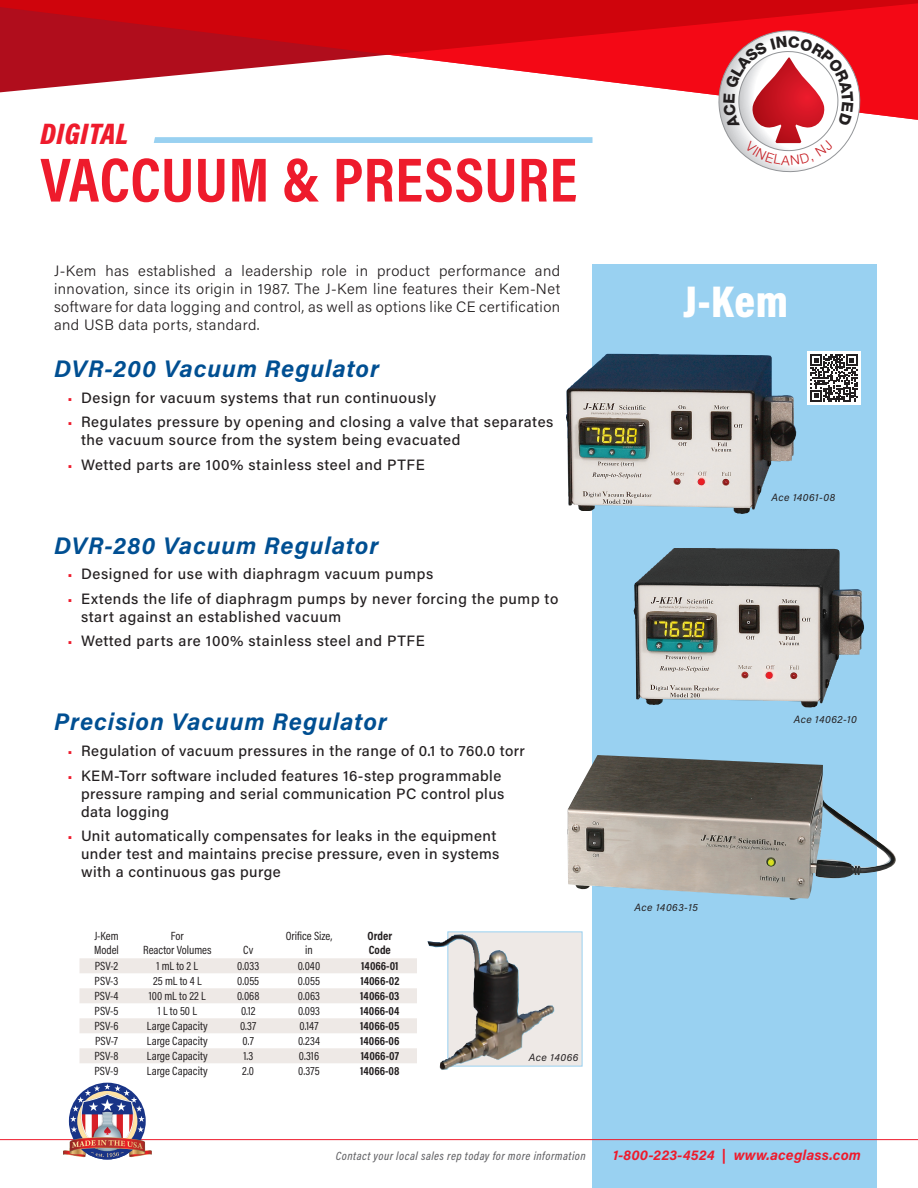
<style>
.page{position:relative;width:918px;height:1188px;background:#fff}
.page>*{position:absolute;margin:0;border:0;box-sizing:border-box;transform-origin:0 0}
.t1{font:700 63px "Acumin Pro Cond";letter-spacing:.01em;color:#ee1b2c}
.t2{font:900 45px "Acumin Pro Cond";color:#fff}
.t3{font:italic 900 30px "Acumin Pro Cond";letter-spacing:.02em;color:#ee1b2c}
.t4{font:italic 700 24px "Acumin Pro";letter-spacing:.04em;color:#004f92}
.t5{font:500 15px/18px "Acumin Pro";letter-spacing:.035em;color:#231f20}
.t6{font:300 15px/18px "Acumin Pro";letter-spacing:.03em;color:#231f20;text-align:justify}
.t7{font:italic 700 14.25px "Acumin Pro";letter-spacing:.01em;color:#ee1b2c}
.Table_Basic_Centered{font:12px/13.5px "Acumin Pro Cond";color:#231f20;text-align:center}
.Table_Basic_Centered-2{font:700 12px/13.5px "Acumin Pro Cond";color:#231f20}
.t8{font:italic 500 12px "Acumin Pro Cond";letter-spacing:.04em;color:#636366}
.t9{font:italic 10.5px "Acumin Pro";letter-spacing:.045em;color:#231f20}
.s1{font-size:13.5px;color:#ee1b2c}
</style>
<div class="page">
<div style="left:592px;top:265px;width:286px;height:923px;background:#99d1f1"></div>
<svg style="left:807px;top:351px;width:54px;height:54px"></svg>
<svg style="left:811px;top:355px;width:46px;height:46px;background:#7a7879"></svg>
<svg style="left:154px;top:137px;width:439px;height:6px;background:#9cd2f1"></svg>
<img style="left:566px;top:353px;width:231px;height:161px">
<img style="left:633px;top:548px;width:228px;height:160px">
<img style="left:568px;top:755px;width:328px;height:145px">
<svg style="left:447px;top:932px;width:135px;height:134px;background:#b9b5b1"></svg>
<img style="left:427px;top:935px;width:51px;height:110px">
<svg style="left:80px;top:958px;width:337px;height:105px"></svg>
<svg style="left:0;top:0;width:918px;height:120px"></svg>
<hr style="left:0;top:1139px;width:918px;height:1px;background:#ee1b2c">
<img style="left:63px;top:1083px;width:89px;height:77px">
<svg style="left:716px;top:28px;width:146px;height:145px"></svg>
<p class="t3" style="left:40px;top:114px;width:90px">DIGITAL</p>
<p class="t1" style="left:40px;top:138px;width:538px">VACCUUM &amp; PRESSURE</p>
<p class="t6" style="left:54px;top:261px;width:508px">J‑Kem has established a leadership role in product performance and innovation, since its origin in 1987. The J‑Kem line features their Kem-Net software for data logging and control, as well as options like CE certification and USB data ports, standard.</p>
<p class="t4" style="left:54px;top:351px;width:327px">DVR-200 Vacuum Regulator</p>
<p class="t5" style="left:68px;top:388px;width:370px"><span class="s1">•</span> Design for vacuum systems that run continuously</p>
<p class="t5" style="left:81px;top:412px;width:474px;text-indent:-14px"><span class="s1">•</span> Regulates pressure by opening and closing a valve that separates the vacuum source from the system being evacuated</p>
<p class="t5" style="left:68px;top:455px;width:359px"><span class="s1">•</span> Wetted parts are 100% stainless steel and PTFE</p>
<p class="t4" style="left:54px;top:528px;width:326px">DVR-280 Vacuum Regulator</p>
<p class="t5" style="left:68px;top:565px;width:367px"><span class="s1">•</span> Designed for use with diaphragm vacuum pumps</p>
<p class="t5" style="left:81px;top:589px;width:479px;text-indent:-14px"><span class="s1">•</span> Extends the life of diaphragm pumps by never forcing the pump to start against an established vacuum</p>
<p class="t5" style="left:68px;top:632px;width:359px"><span class="s1">•</span> Wetted parts are 100% stainless steel and PTFE</p>
<p class="t4" style="left:54px;top:705px;width:335px">Precision Vacuum Regulator</p>
<p class="t5" style="left:68px;top:741px;width:459px"><span class="s1">•</span> Regulation of vacuum pressures in the range of 0.1 to 760.0 torr</p>
<p class="t5" style="left:81px;top:766px;width:425px;text-indent:-14px"><span class="s1">•</span> KEM-Torr software included features 16-step programmable pressure ramping and serial communication PC control plus data logging</p>
<p class="t5" style="left:81px;top:826px;width:420px;text-indent:-14px"><span class="s1">•</span> Unit automatically compensates for leaks in the equipment under test and maintains precise pressure, even in systems with a continuous gas purge</p>
<p class="Table_Basic_Centered" style="left:94px;top:929px;width:26px;text-align:left">J-Kem<br>Model</p>
<p class="Table_Basic_Centered" style="left:143px;top:929px;width:70px">For<br>Reactor Volumes</p>
<p class="Table_Basic_Centered" style="left:243px;top:943px;width:12px">Cv</p>
<p class="Table_Basic_Centered" style="left:286px;top:929px;width:48px">Orifice Size, in</p>
<p class="Table_Basic_Centered-2" style="left:368px;top:929px;width:26px">Order<br>Code</p>
<p class="Table_Basic_Centered" style="left:95px;top:959px;width:25px">PSV-2</p>
<p class="Table_Basic_Centered" style="left:157px;top:959px;width:43px">1 mL to 2 L</p>
<p class="Table_Basic_Centered" style="left:237px;top:959px;width:23px">0.033</p>
<p class="Table_Basic_Centered" style="left:298px;top:959px;width:24px">0.040</p>
<p class="Table_Basic_Centered-2" style="left:361px;top:959px;width:39px">14066-01</p>
<p class="Table_Basic_Centered" style="left:95px;top:974px;width:25px">PSV-3</p>
<p class="Table_Basic_Centered" style="left:153px;top:974px;width:50px">25 mL to 4 L</p>
<p class="Table_Basic_Centered" style="left:237px;top:974px;width:24px">0.055</p>
<p class="Table_Basic_Centered" style="left:298px;top:974px;width:24px">0.055</p>
<p class="Table_Basic_Centered-2" style="left:360px;top:974px;width:40px">14066-02</p>
<p class="Table_Basic_Centered" style="left:95px;top:989px;width:25px">PSV-4</p>
<p class="Table_Basic_Centered" style="left:149px;top:989px;width:58px">100 mL to 22 L</p>
<p class="Table_Basic_Centered" style="left:237px;top:989px;width:24px">0.068</p>
<p class="Table_Basic_Centered" style="left:298px;top:989px;width:24px">0.063</p>
<p class="Table_Basic_Centered-2" style="left:360px;top:989px;width:41px">14066-03</p>
<p class="Table_Basic_Centered" style="left:95px;top:1004px;width:25px">PSV-5</p>
<p class="Table_Basic_Centered" style="left:158px;top:1004px;width:41px">1 L to 50 L</p>
<p class="Table_Basic_Centered" style="left:241px;top:1004px;width:16px">0.12</p>
<p class="Table_Basic_Centered" style="left:298px;top:1004px;width:23px">0.093</p>
<p class="Table_Basic_Centered-2" style="left:360px;top:1004px;width:41px">14066-04</p>
<p class="Table_Basic_Centered" style="left:95px;top:1019px;width:25px">PSV-6</p>
<p class="Table_Basic_Centered" style="left:147px;top:1019px;width:62px">Large Capacity</p>
<p class="Table_Basic_Centered" style="left:240px;top:1019px;width:18px">0.37</p>
<p class="Table_Basic_Centered" style="left:300px;top:1019px;width:20px">0.147</p>
<p class="Table_Basic_Centered-2" style="left:360px;top:1019px;width:41px">14066-05</p>
<p class="Table_Basic_Centered" style="left:95px;top:1034px;width:24px">PSV-7</p>
<p class="Table_Basic_Centered" style="left:147px;top:1034px;width:62px">Large Capacity</p>
<p class="Table_Basic_Centered" style="left:242px;top:1034px;width:13px">0.7</p>
<p class="Table_Basic_Centered" style="left:298px;top:1034px;width:23px">0.234</p>
<p class="Table_Basic_Centered-2" style="left:360px;top:1034px;width:41px">14066-06</p>
<p class="Table_Basic_Centered" style="left:95px;top:1049px;width:25px">PSV-8</p>
<p class="Table_Basic_Centered" style="left:147px;top:1049px;width:62px">Large Capacity</p>
<p class="Table_Basic_Centered" style="left:243px;top:1049px;width:11px">1.3</p>
<p class="Table_Basic_Centered" style="left:299px;top:1049px;width:22px">0.316</p>
<p class="Table_Basic_Centered-2" style="left:361px;top:1049px;width:40px">14066-07</p>
<p class="Table_Basic_Centered" style="left:95px;top:1064px;width:25px">PSV-9</p>
<p class="Table_Basic_Centered" style="left:147px;top:1064px;width:62px">Large Capacity</p>
<p class="Table_Basic_Centered" style="left:242px;top:1064px;width:13px">2.0</p>
<p class="Table_Basic_Centered" style="left:298px;top:1064px;width:23px">0.375</p>
<p class="Table_Basic_Centered-2" style="left:360px;top:1064px;width:41px">14066-08</p>
<p class="t9" style="left:529px;top:1050px;width:51px">Ace 14066</p>
<p class="t2" style="left:683px;top:272px;width:106px">J-Kem</p>
<p class="t9" style="left:771px;top:490px;width:65px">Ace 14061-08</p>
<p class="t9" style="left:634px;top:900px;width:65px">Ace 14063-15</p>
<p class="t9" style="left:794px;top:712px;width:65px">Ace 14062-10</p>
<p class="t8" style="left:336px;top:1148px;width:251px">Contact your local sales rep today for more information</p>
<p class="t7" style="left:613px;top:1145px;width:249px">1-800-223-4524 | www.aceglass.com</p>
</div>
